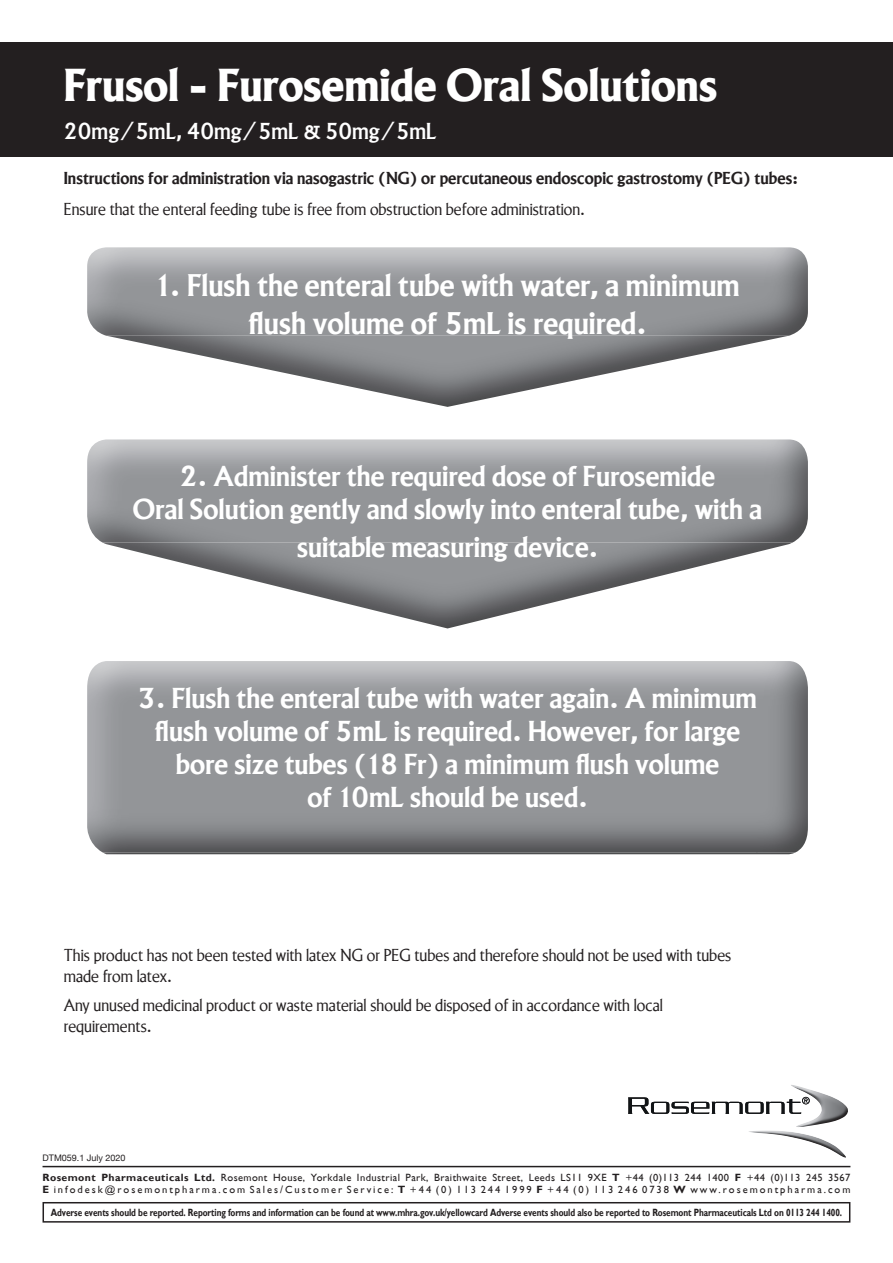
<style>
.page{position:relative;width:893px;height:1263px;background:#fff}
.page>*{position:absolute;margin:0;border:0;box-sizing:border-box;transform-origin:0 0}
.t1{font:700 48px "Albertus";color:#fff}
.t2{font:600 32.55px/38px "Albertus";color:#fff;text-align:center}
.t3{font:600 30px/33px "Albertus";color:#fff;text-align:center}
.t4{font:500 24px "Albertus";color:#fff}
.t5{font:300 18px/21px "Albertus";color:#231f20}
.t6{font:600 18px "Albertus";color:#231f20}
.t7{font:10.5px/12px "M Gill Sans";letter-spacing:.185em;color:#231f20}
.t8{font:700 10.5px "M Gill Sans";letter-spacing:-.01em;color:#231f20;scale:.79 1}
.t9{font:9px "Helvetica Neue";color:#231f20}
.s1{font-weight:700}
</style>
<div class="page">
<img style="left:108px;top:336px;width:679px;height:71px">
<img style="left:87px;top:247px;width:721px;height:89px">
<img style="left:104px;top:543px;width:688px;height:85px">
<img style="left:87px;top:439px;width:721px;height:104px">
<img style="left:103px;top:852px;width:693px;height:2px">
<img style="left:87px;top:661px;width:721px;height:191px">
<div style="left:0;top:42px;width:893px;height:115px;background:#231f20"></div>
<div style="left:43px;top:1202px;width:807px;height:20px;border:2px solid #231f20"></div>
<hr style="left:43px;top:1166px;width:807px;height:1px;background:#231f20">
<img style="left:749px;top:1085px;width:99px;height:73px">
<svg style="left:628px;top:1097px;width:182px;height:17px"></svg>
<h1 class="t1" style="left:64px;top:57px;width:655px">Frusol - Furosemide Oral Solutions</h1>
<h3 class="t4" style="left:64px;top:117px;width:374px">20mg/5mL, 40mg/5mL &amp; 50mg/5mL</h3>
<p class="t6" style="left:64px;top:168px;width:736px">Instructions for administration via nasogastric (NG) or percutaneous endoscopic gastrostomy (PEG) tubes:</p>
<p class="t5" style="left:64px;top:199px;width:523px">Ensure that the enteral feeding tube is free from obstruction before administration.</p>
<h2 class="t2" style="left:155px;top:266px;width:586px">1. Flush the enteral tube with water, a minimum flush volume of 5mL is required.</h2>
<h3 class="t3" style="left:133px;top:460px;width:631px">2. Administer the required dose of Furosemide<br>Oral Solution gently and slowly into enteral tube, with a</h3>
<h3 class="t3" style="left:297px;top:531px;width:303px">suitable measuring device.</h3>
<h3 class="t3" style="left:138px;top:681px;width:620px">3. Flush the enteral tube with water again. A minimum flush volume of 5mL is required. However, for large bore size tubes (18 Fr) a minimum flush volume<br>of 10mL should be used.</h3>
<p class="t5" style="left:64px;top:944px;width:669px">This product has not been tested with latex NG or PEG tubes and therefore should not be used with tubes made from latex.</p>
<p class="t5" style="left:64px;top:995px;width:601px">Any unused medicinal product or waste material should be disposed of in accordance with local requirements.</p>
<p class="t9" style="left:43px;top:1151px;width:85px">DTM059.1 July 2020</p>
<p class="t7" style="left:43px;top:1172px;width:809px"><span class="s1">Rosemont Pharmaceuticals Ltd.</span> Rosemont House, Yorkdale Industrial Park, Braithwaite Street, Leeds LS11 9XE <span class="s1">T</span> +44 (0)113 244 1400 <span class="s1">F</span> +44 (0)113 245 3567<br><span class="s1">E</span> infodesk@rosemontpharma.com Sales/Customer Service: <span class="s1">T</span> +44 (0) 113 244 1999 <span class="s1">F</span> +44 (0) 113 246 0738 <span class="s1">W</span> www.rosemontpharma.com</p>
<p class="t8" style="left:51px;top:1207px;width:1003px">Adverse events should be reported. Reporting forms and information can be found at www.mhra.gov.uk/yellowcard Adverse events should also be reported to Rosemont Pharmaceuticals Ltd on 0113 244 1400.</p>
</div>
